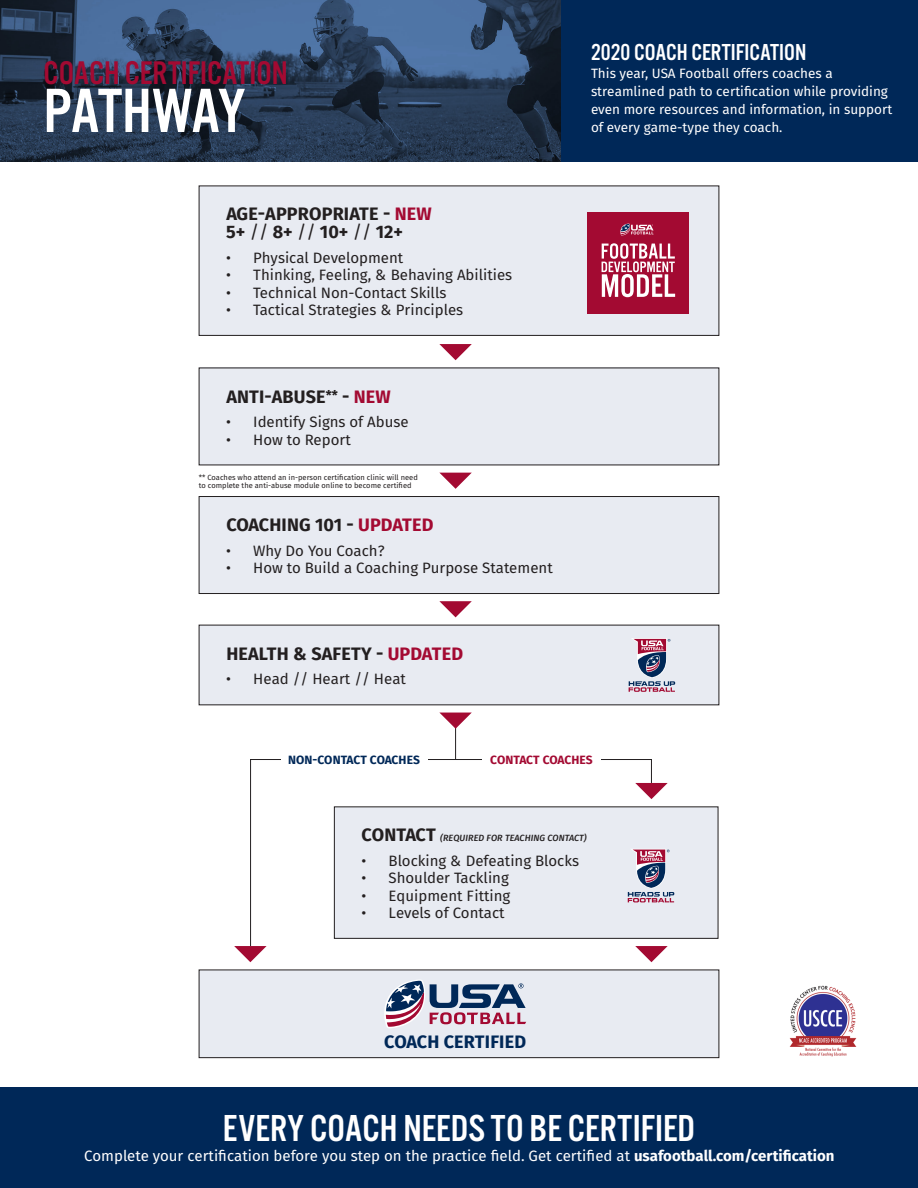
<style>
.page{position:relative;width:918px;height:1188px;background:#fff}
.page>*{position:absolute;margin:0;border:0;box-sizing:border-box;transform-origin:0 0}
.t1{font:64.8px "Alternate Got No 3 DOT";letter-spacing:-.025em;color:#fff}
.t2{font:39px "Alternate Got No 3 D";color:#fff}
.t3{font:34.05px "Alternate Got No 3 DOT";color:#a30a32}
.t4{font:24px "Alternate Got No 3 DOT";color:#fff}
.t5{font:700 18px "Fira Sans";letter-spacing:.01em;color:#231f20}
.t6{font:700 18px "Fira Sans";letter-spacing:.01em;color:#002858}
.t7{font:15px "Fira Sans";color:#231f20}
.t8{font:15px "Fira Sans";color:#fff}
.t9{font:13.5px/18px "Fira Sans";color:#fff}
.t10{font:700 12px "Fira Sans";letter-spacing:.01em;color:#002858}
.t11{font:700 12px "Fira Sans";color:#a30a32}
.t12{font:italic 500 9px "Fira Sans";letter-spacing:.01em;color:#231f20}
.t13{font:7.5px/8.2px "Fira Sans";color:#231f20}
.s1{color:#a30a32}
.s2{font-weight:400}
.s3{font-weight:700;font-style:normal;font-size:18px}
.s4{font-weight:700}
</style>
<div class="page">
<img style="left:0;top:0;width:561px;height:162px">
<div style="left:561px;top:0;width:357px;height:162px;background:#002858"></div>
<div style="left:199px;top:186px;width:520px;height:149px;background:#e8ebf2"></div>
<div style="left:199px;top:186px;width:520px;height:150px;border:1px solid #231f20"></div>
<div style="left:199px;top:368px;width:520px;height:97px;background:#e8ebf2"></div>
<div style="left:199px;top:497px;width:520px;height:97px;background:#e8ebf2"></div>
<div style="left:199px;top:496px;width:520px;height:98px;border:1px solid #231f20"></div>
<div style="left:199px;top:625px;width:520px;height:80px;background:#e8ebf2"></div>
<div style="left:334px;top:807px;width:384px;height:131px;background:#e8ebf2"></div>
<div style="left:199px;top:970px;width:520px;height:88px;background:#e8ebf2"></div>
<div style="left:199px;top:970px;width:520px;height:88px;border:1px solid #231f20"></div>
<div style="left:0;top:1088px;width:918px;height:100px;background:#002858"></div>
<svg style="left:629px;top:638px;width:46px;height:54px"></svg>
<svg style="left:384px;top:980px;width:142px;height:48px"></svg>
<svg style="left:439px;top:344px;width:33px;height:16px"></svg>
<svg style="left:440px;top:473px;width:32px;height:16px"></svg>
<svg style="left:439px;top:601px;width:33px;height:16px"></svg>
<svg style="left:234px;top:713px;width:440px;height:249px"></svg>
<div style="left:588px;top:212px;width:101px;height:101px;background:#a30a32"></div>
<svg style="left:602px;top:243px;width:73px;height:54px"></svg>
<svg style="left:620px;top:223px;width:34px;height:12px"></svg>
<img style="left:789px;top:985px;width:68px;height:72px">
<p class="t3" style="left:44px;top:55px;width:246px">COACH CERTIFICATION</p>
<p class="t1" style="left:44px;top:76px;width:204px">PATHWAY</p>
<p class="t5" style="left:226px;top:202px;width:207px">AGE-APPROPRIATE - <span class="s1">NEW</span></p>
<p class="t5" style="left:226px;top:220px;width:178px">5+ <span class="s2">//</span> 8+ <span class="s2">//</span> 10+ <span class="s2">//</span> 12+</p>
<p class="t7" style="left:226px;top:247px;width:179px">• Physical Development</p>
<p class="t7" style="left:226px;top:265px;width:288px">• Thinking, Feeling, &amp; Behaving Abilities</p>
<p class="t7" style="left:226px;top:282px;width:222px">• Technical Non-Contact Skills</p>
<p class="t7" style="left:226px;top:299px;width:238px">• Tactical Strategies &amp; Principles</p>
<p class="t5" style="left:226px;top:384px;width:166px">ANTI-ABUSE<sup>**</sup> - <span class="s1">NEW</span></p>
<p class="t7" style="left:226px;top:412px;width:184px">• Identify Signs of Abuse</p>
<p class="t7" style="left:226px;top:429px;width:126px">• How to Report</p>
<p class="t13" style="left:199px;top:473px;width:221px">** Coaches who attend an in-person certification clinic will need to complete the anti-abuse module online to become certified</p>
<p class="t5" style="left:226px;top:512px;width:209px">COACHING 101 - <span class="s1">UPDATED</span></p>
<p class="t7" style="left:226px;top:540px;width:160px">• Why Do You Coach?</p>
<p class="t7" style="left:226px;top:557px;width:328px">• How to Build a Coaching Purpose Statement</p>
<p class="t5" style="left:226px;top:641px;width:238px">HEALTH &amp; SAFETY - <span class="s1">UPDATED</span></p>
<p class="t7" style="left:226px;top:669px;width:181px">• Head // Heart // Heat</p>
<p class="t4" style="left:591px;top:39px;width:217px">2020 COACH CERTIFICATION</p>
<p class="t9" style="left:591px;top:65px;width:303px">This year, USA Football offers coaches a streamlined path to certification while providing even more resources and information, in support of every game-type they coach.</p>
<p class="t10" style="left:288px;top:751px;width:134px">NON-CONTACT COACHES</p>
<p class="t11" style="left:490px;top:751px;width:104px">CONTACT COACHES</p>
<p class="t12" style="left:362px;top:832px;width:227px"><span class="s3">CONTACT</span> (REQUIRED FOR TEACHING CONTACT)</p>
<p class="t7" style="left:362px;top:850px;width:219px">• Blocking &amp; Defeating Blocks</p>
<p class="t7" style="left:362px;top:868px;width:149px">• Shoulder Tackling</p>
<p class="t7" style="left:362px;top:885px;width:150px">• Equipment Fitting</p>
<p class="t7" style="left:362px;top:902px;width:145px">• Levels of Contact</p>
<p class="t6" style="left:384px;top:1029px;width:143px">COACH CERTIFIED</p>
<p class="t2" style="left:223px;top:1107px;width:474px">EVERY COACH NEEDS TO BE CERTIFIED</p>
<p class="t8" style="left:84px;top:1145px;width:752px">Complete your certification before you step on the practice field. Get certified at <span class="s4">usafootball.com/certification</span></p>
</div>
